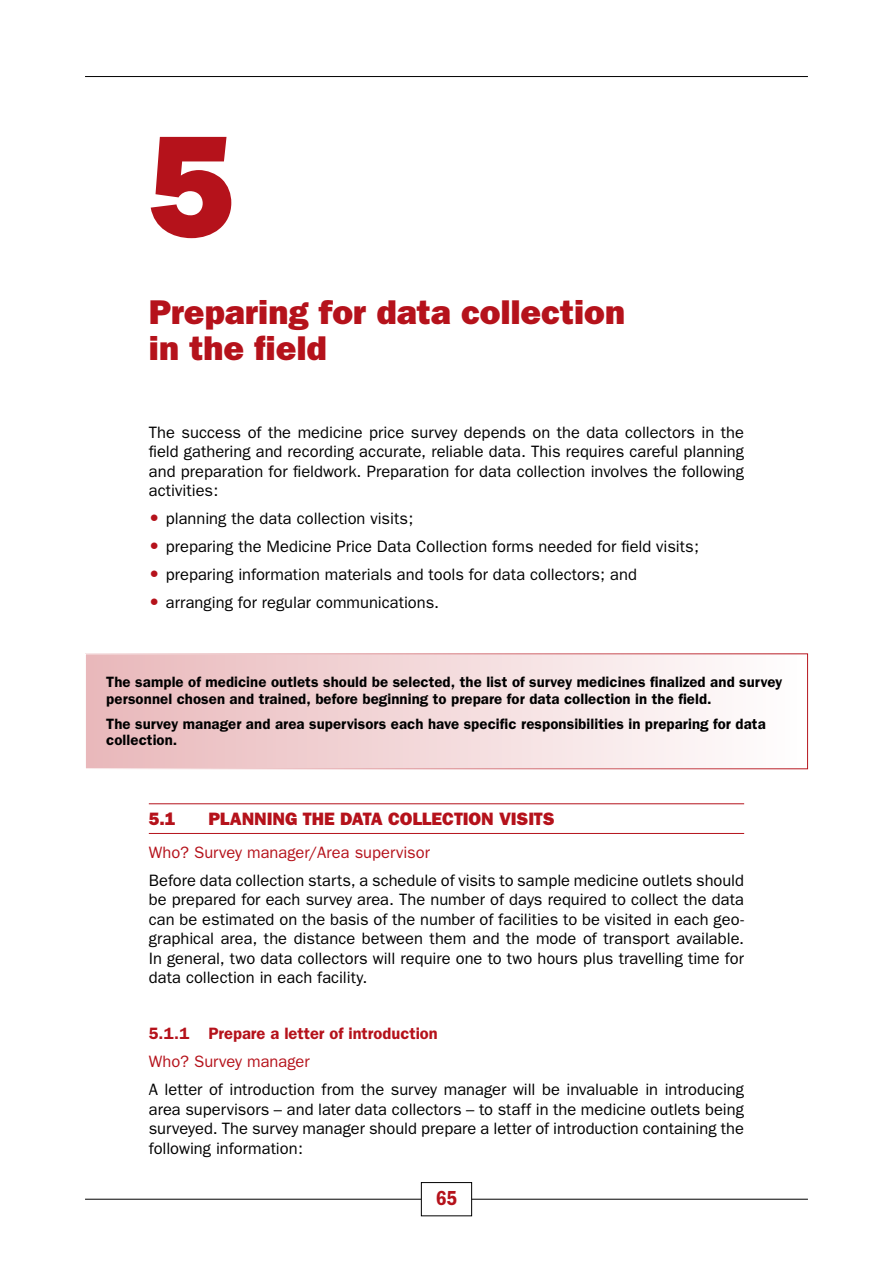
<style>
.page{position:relative;width:893px;height:1263px;background:#fff}
.page>*{position:absolute;margin:0;border:0;box-sizing:border-box;transform-origin:0 0}
.t1{font:800 145.5px "Franklin Gothic";color:#b5121b}
.t2{font:800 34.5px/36px "Franklin Gothic";color:#b5121b}
.t3{font:600 condensed 21px "Franklin Gothic";color:#b5121b}
.t4{font:800 18px "Franklin Gothic";letter-spacing:-.005em;color:#b5121b}
.t5{font:16.5px/19.5px "Franklin Gothic";color:#000;text-align:justify}
.t6{font:16.5px "Franklin Gothic";letter-spacing:.005em;color:#b5121b}
.t7{font:600 16.5px "Franklin Gothic";color:#b5121b}
.t8{font:600 15px/16.5px "Franklin Gothic";letter-spacing:.005em;color:#000}
</style>
<div class="page">
<hr style="left:85px;top:1199px;width:723px;height:1px;background:#000">
<div style="left:421px;top:1182px;width:51px;height:34px;background:#fff"></div>
<div style="left:421px;top:1182px;width:51px;height:34px;border:1px solid #000"></div>
<hr style="left:85px;top:76px;width:723px;height:1px;background:#000">
<div style="left:85px;top:654px;width:722px;height:115px;background:linear-gradient(to right,#e9b8ba,#fffefe)"></div>
<div style="left:85px;top:653px;width:723px;height:116px;border:1px solid #fff"></div>
<hr style="left:149px;top:803px;width:595px;height:1px;background:#b5121b">
<hr style="left:149px;top:833px;width:595px;height:1px;background:#b5121b">
<h1 class="t1" style="left:149px;top:101px;width:89px">5</h1>
<h2 class="t2" style="left:149px;top:294px;width:478px">Preparing for data collection in the field</h2>
<p class="t5" style="left:149px;top:422px;width:597px">The success of the medicine price survey depends on the data collectors in the field gathering and recording accurate, reliable data. This requires careful planning and preparation for fieldwork. Preparation for data collection involves the following activities:</p>
<p class="t5" style="left:166px;top:505px;width:535px;line-height:28px;text-align:left">planning the data collection visits;<br>preparing the Medicine Price Data Collection forms needed for field visits; preparing information materials and tools for data collectors; and arranging for regular communications.</p>
<p class="t8" style="left:106px;top:674px;width:678px">The sample of medicine outlets should be selected, the list of survey medicines finalized and survey personnel chosen and trained, before beginning to prepare for data collection in the field.</p>
<p class="t8" style="left:106px;top:715px;width:661px">The survey manager and area supervisors each have specific responsibilities in preparing for data collection.</p>
<p class="t4" style="left:149px;top:809px;width:28px">5.1</p>
<p class="t4" style="left:208px;top:809px;width:348px">Planning the data collection visits</p>
<p class="t6" style="left:149px;top:843px;width:283px">Who? Survey manager/Area supervisor</p>
<p class="t5" style="left:149px;top:870px;width:597px">Before data collection starts, a schedule of visits to sample medicine outlets should be prepared for each survey area. The number of days required to collect the data can be estimated on the basis of the number of facilities to be visited in each geo&shy;graphical area, the distance between them and the mode of transport available.<br>In general, two data collectors will require one to two hours plus travelling time for data collection in each facility.</p>
<p class="t7" style="left:149px;top:1024px;width:290px">5.1.1 Prepare a letter of introduction</p>
<p class="t6" style="left:149px;top:1052px;width:162px">Who? Survey manager</p>
<p class="t5" style="left:149px;top:1080px;width:597px">A letter of introduction from the survey manager will be invaluable in introducing area supervisors – and later data collectors – to staff in the medicine outlets being surveyed. The survey manager should prepare a letter of introduction containing the following information:</p>
<p class="t3" style="left:436px;top:1186px;width:23px">65</p>
</div>
